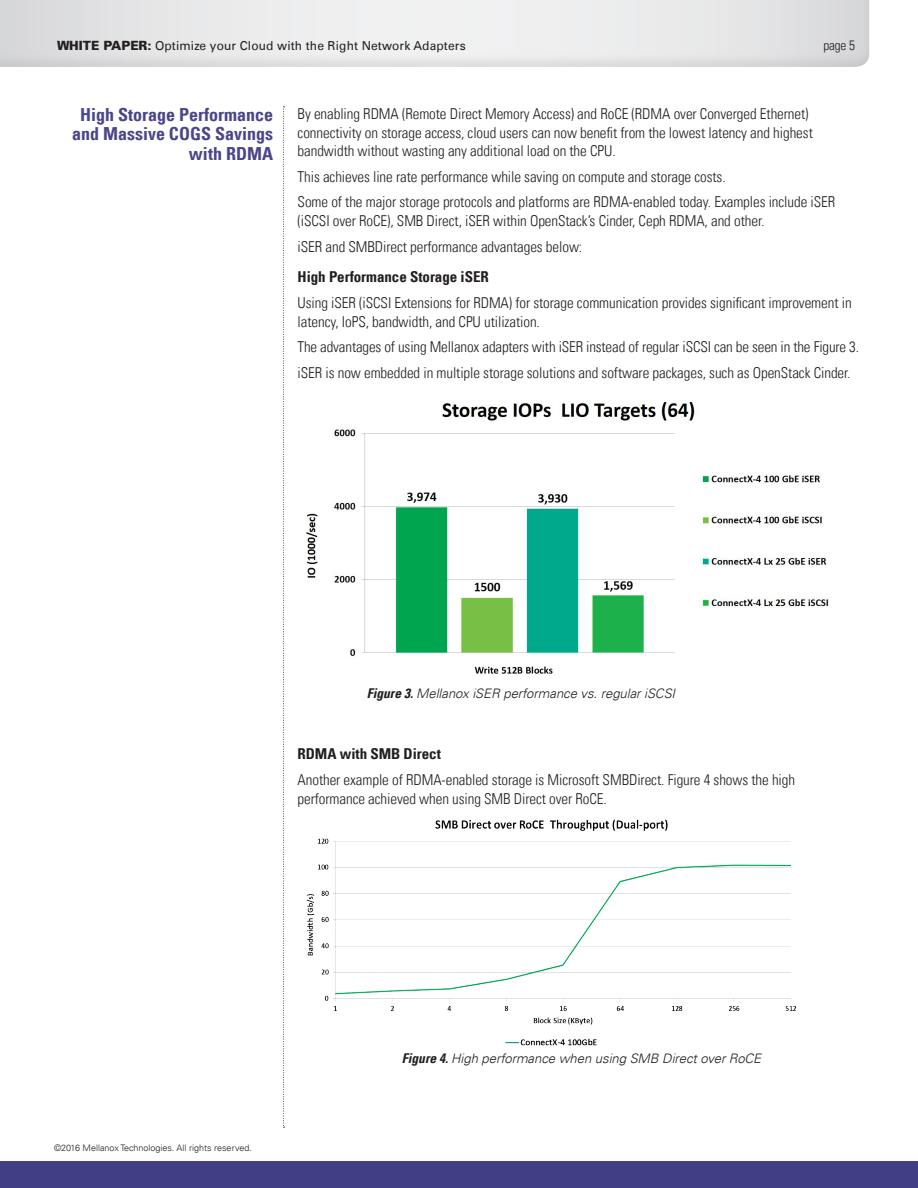
<style>
.page{position:relative;width:918px;height:1188px;background:#fff}
.page>*{position:absolute;margin:0;border:0;box-sizing:border-box;transform-origin:0 0}
.t1{font:700 condensed 18px/19.5px "Univers LT";color:#4b4689;text-align:right}
.t2{font:300 condensed 15px/18.8px "Univers LT";letter-spacing:-.005em;color:#231f20}
.t3{font:700 condensed 15px "Univers LT";letter-spacing:-.005em;color:#231f20}
.t4{font:300 condensed 13.5px "Univers LT";color:#231f20}
.t5{font:italic 300 13.2px "Univers LT";letter-spacing:-.005em;color:#231f20}
.t6{font:12.3px "Univers LT";letter-spacing:.01em;color:#231f20}
.t7{font:300 9px "Univers LT";color:#231f20}
.s1{font-weight:900;font-size:12.75px}
.s2{font-weight:700;font-stretch:condensed;font-size:13.5px}
</style>
<div class="page">
<div style="left:0;top:0;width:869px;height:68px;background:#231f20;opacity:.25"></div>
<svg style="left:283px;top:106px;width:2px;height:1022px"></svg>
<div style="left:0;top:1161px;width:918px;height:27px;background:#413e85"></div>
<img style="left:307px;top:819px;width:489px;height:227px">
<img style="left:306px;top:402px;width:523px;height:272px">
<p class="t6" style="left:57px;top:38px;width:410px"><span class="s1">WHITE PAPER:</span> Optimize your Cloud with the Right Network Adapters</p>
<p class="t4" style="left:823px;top:37px;width:33px">page 5</p>
<p class="t1" style="left:72px;top:105px;width:202px">High Storage Performance and Massive COGS Savings with RDMA</p>
<p class="t2" style="left:298px;top:104px;width:517px">By enabling RDMA (Remote Direct Memory Access) and RoCE (RDMA over Converged Ethernet) connectivity on storage access, cloud users can now benefit from the lowest latency and highest bandwidth without wasting any additional load on the CPU.</p>
<p class="t2" style="left:298px;top:164px;width:539px;line-height:25.5px">This achieves line rate performance while saving on compute and storage costs.<br>Some of the major storage protocols and platforms are RDMA-enabled today. Examples include iSER</p>
<p class="t2" style="left:298px;top:208px;width:468px;line-height:25.5px">(iSCSI over RoCE), SMB Direct, iSER within OpenStack’s Cinder, Ceph RDMA, and other. iSER and SMBDirect performance advantages below:</p>
<p class="t3" style="left:298px;top:268px;width:193px">High Performance Storage iSER</p>
<p class="t2" style="left:298px;top:293px;width:556px">Using iSER (iSCSI Extensions for RDMA) for storage communication provides significant improvement in latency, IoPS, bandwidth, and CPU utilization.</p>
<p class="t2" style="left:298px;top:334px;width:563px;line-height:25.5px">The advantages of using Mellanox adapters with iSER instead of regular iSCSI can be seen in the Figure 3. iSER is now embedded in multiple storage solutions and software packages, such as OpenStack Cinder.</p>
<p class="t5" style="left:367px;top:685px;width:310px"><span class="s2">Figure 3.</span> Mellanox iSER performance vs. regular iSCSI</p>
<p class="t3" style="left:298px;top:745px;width:145px">RDMA with SMB Direct</p>
<p class="t2" style="left:298px;top:770px;width:499px">Another example of RDMA-enabled storage is Microsoft SMBDirect. Figure 4 shows the high performance achieved when using SMB Direct over RoCE.</p>
<p class="t7" style="left:54px;top:1143px;width:199px">©2016 Mellanox Technologies. All rights reserved.</p>
<p class="t5" style="left:402px;top:1050px;width:361px"><span class="s2">Figure 4.</span> High performance when using SMB Direct over RoCE</p>
</div>
